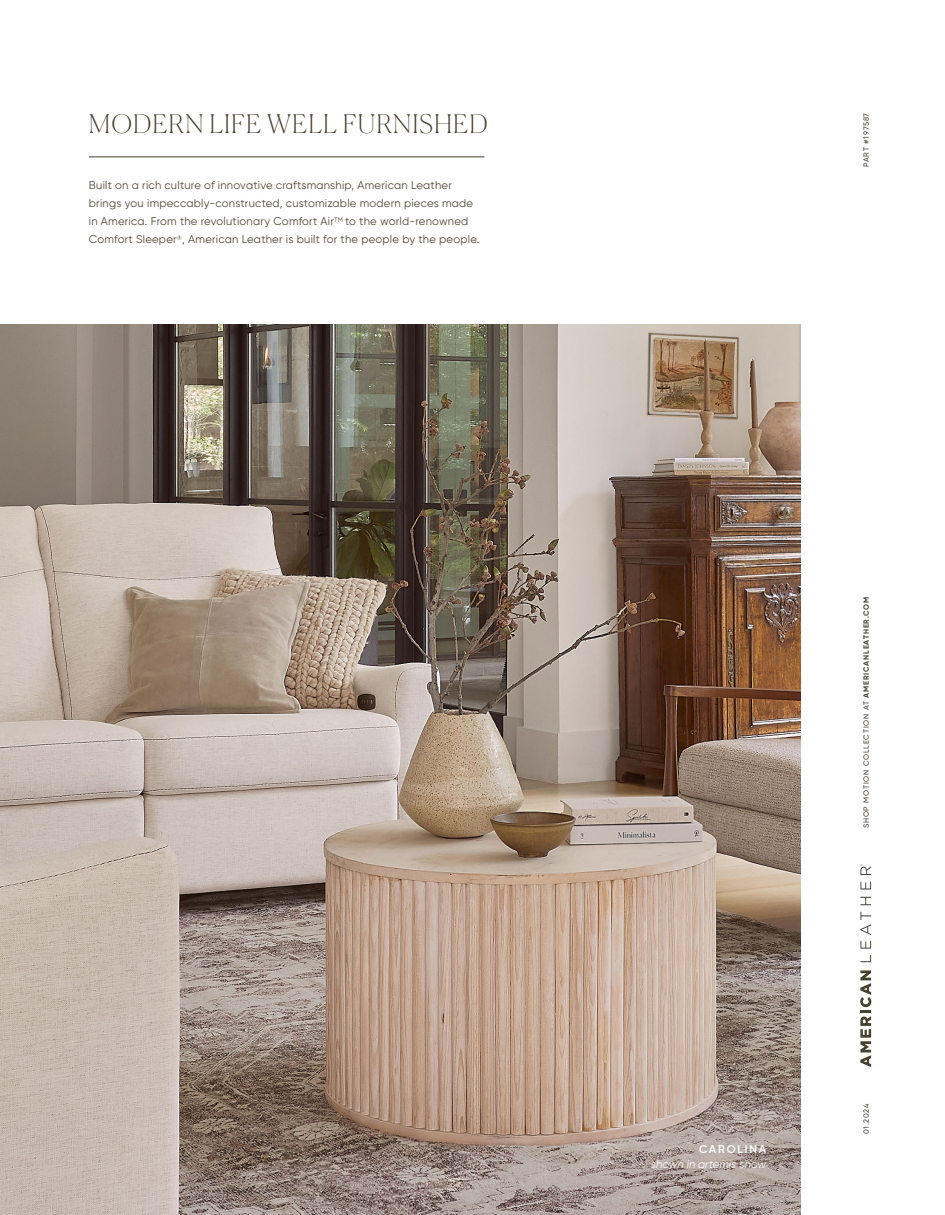
<style>
.page{position:relative;width:945px;height:1215px;background:#fff}
.page>*{position:absolute;margin:0;border:0;box-sizing:border-box;transform-origin:0 0}
.t1{font:100 25.5px "Canela Web";letter-spacing:.04em;color:#47412e}
.t2{font:11.25px/18px "Gilroy";letter-spacing:.02em;color:#504937}
.t3{font:italic 11.25px "Gilroy";color:#fff}
.t4{font:600 11.25px "Gilroy";letter-spacing:.16em;color:#fff}
.t5{font:500 7.5px "Gilroy";letter-spacing:.105em;color:#47412e}
.s1{font-weight:700}
</style>
<div class="page">
<img style="left:0;top:324px;width:800px;height:891px">
<hr style="left:89px;top:157px;width:395px;height:1px;background:#47412e">
<svg style="left:860px;top:970px;width:11px;height:97px"></svg>
<svg style="left:860px;top:955px;width:11px;height:7px"></svg>
<svg style="left:860px;top:941px;width:11px;height:8px"></svg>
<svg style="left:860px;top:912px;width:11px;height:23px"></svg>
<svg style="left:860px;top:897px;width:11px;height:8px"></svg>
<svg style="left:860px;top:882px;width:11px;height:7px"></svg>
<svg style="left:860px;top:864px;width:11px;height:11px"></svg>
<p class="t1" style="left:89px;top:113px;width:400px">MODERN LIFE WELL FURNISHED</p>
<p class="t5" style="left:862px;top:167px;width:56px;rotate:-90deg">PART #197587</p>
<p class="t2" style="left:89px;top:176px;width:392px">Built on a rich culture of innovative craftsmanship, American Leather brings you impeccably-constructed, customizable modern pieces made in America. From the revolutionary Comfort Air<sup>TM</sup> to the world-renowned Comfort Sleeper<sup>®</sup>, American Leather is built for the people by the people.</p>
<p class="t5" style="left:862px;top:828px;width:233px;rotate:-90deg">SHOP MOTION COLLECTION AT <span class="s1">AMERICANLEATHER.COM</span></p>
<p class="t4" style="left:699px;top:1142px;width:69px">CAROLINA</p>
<p class="t3" style="left:651px;top:1157px;width:117px">shown in artemis snow</p>
<p class="t5" style="left:862px;top:1134px;width:32px;rotate:-90deg">01.2024</p>
</div>
